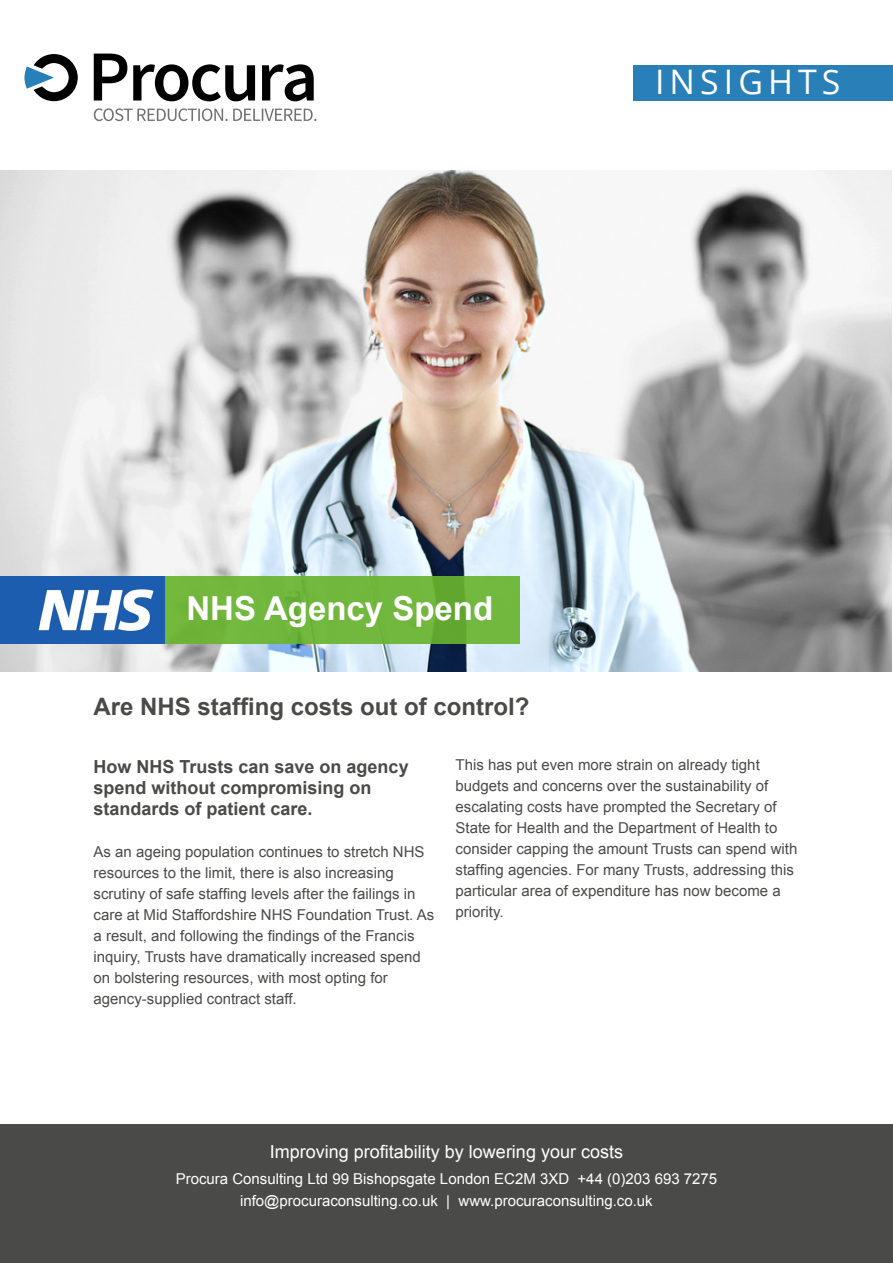
<style>
.page{position:relative;width:893px;height:1263px;background:#fff}
.page>*{position:absolute;margin:0;border:0;box-sizing:border-box;transform-origin:0 0}
.t1{font:33.9px "Open Sans";letter-spacing:.15em;color:#fff}
.t2{font:700 33px "Arial";color:#fff}
.t3{font:700 24px "Arial";color:#4a4a49}
.t4{font:700 18px/21px "Arial";color:#4a4a49}
.t5{font:18px "Arial";color:#fff}
.t6{font:15px/21px "Arial";color:#4a4a49}
.t7{font:15px/22.5px "Arial";color:#fff;text-align:center}
</style>
<div class="page">
<div style="left:633px;top:65px;width:260px;height:36px;background:#297fb8"></div>
<img style="left:0;top:170px;width:892px;height:502px">
<svg style="left:164px;top:576px;width:356px;height:68px;background:#6fb53c"></svg>
<div style="left:0;top:1125px;width:893px;height:138px;background:#4a4a49"></div>
<div style="left:0;top:576px;width:164px;height:68px;background:#1c5daf"></div>
<img style="left:38px;top:589px;width:116px;height:42px">
<svg style="left:94px;top:108px;width:222px;height:13px"></svg>
<svg style="left:94px;top:54px;width:220px;height:47px"></svg>
<svg style="left:24px;top:54px;width:54px;height:47px"></svg>
<h1 class="t1" style="left:655px;top:59px;width:187px">INSIGHTS</h1>
<h2 class="t2" style="left:186px;top:587px;width:308px">NHS Agency Spend</h2>
<h3 class="t3" style="left:94px;top:690px;width:438px">Are NHS staffing costs out of control?</h3>
<p class="t4" style="left:94px;top:756px;width:317px">How NHS Trusts can save on agency spend without compromising on standards of patient care.</p>
<p class="t6" style="left:94px;top:841px;width:342px">As an ageing population continues to stretch NHS resources to the limit, there is also increasing scrutiny of safe staffing levels after the failings in care at Mid Staffordshire NHS Foundation Trust. As a result, and following the findings of the Francis inquiry, Trusts have dramatically increased spend on bolstering resources, with most opting for agency-supplied contract staff.</p>
<p class="t6" style="left:455px;top:755px;width:343px">This has put even more strain on already tight budgets and concerns over the sustainability of escalating costs have prompted the Secretary of State for Health and the Department of Health to consider capping the amount Trusts can spend with staffing agencies. For many Trusts, addressing this particular area of expenditure has now become a priority.</p>
<p class="t5" style="left:270px;top:1140px;width:355px">Improving profitability by lowering your costs</p>
<p class="t7" style="left:176px;top:1167px;width:543px">Procura Consulting Ltd 99 Bishopsgate London EC2M 3XD +44 (0)203 693 7275 info@procuraconsulting.co.uk | www.procuraconsulting.co.uk</p>
</div>
